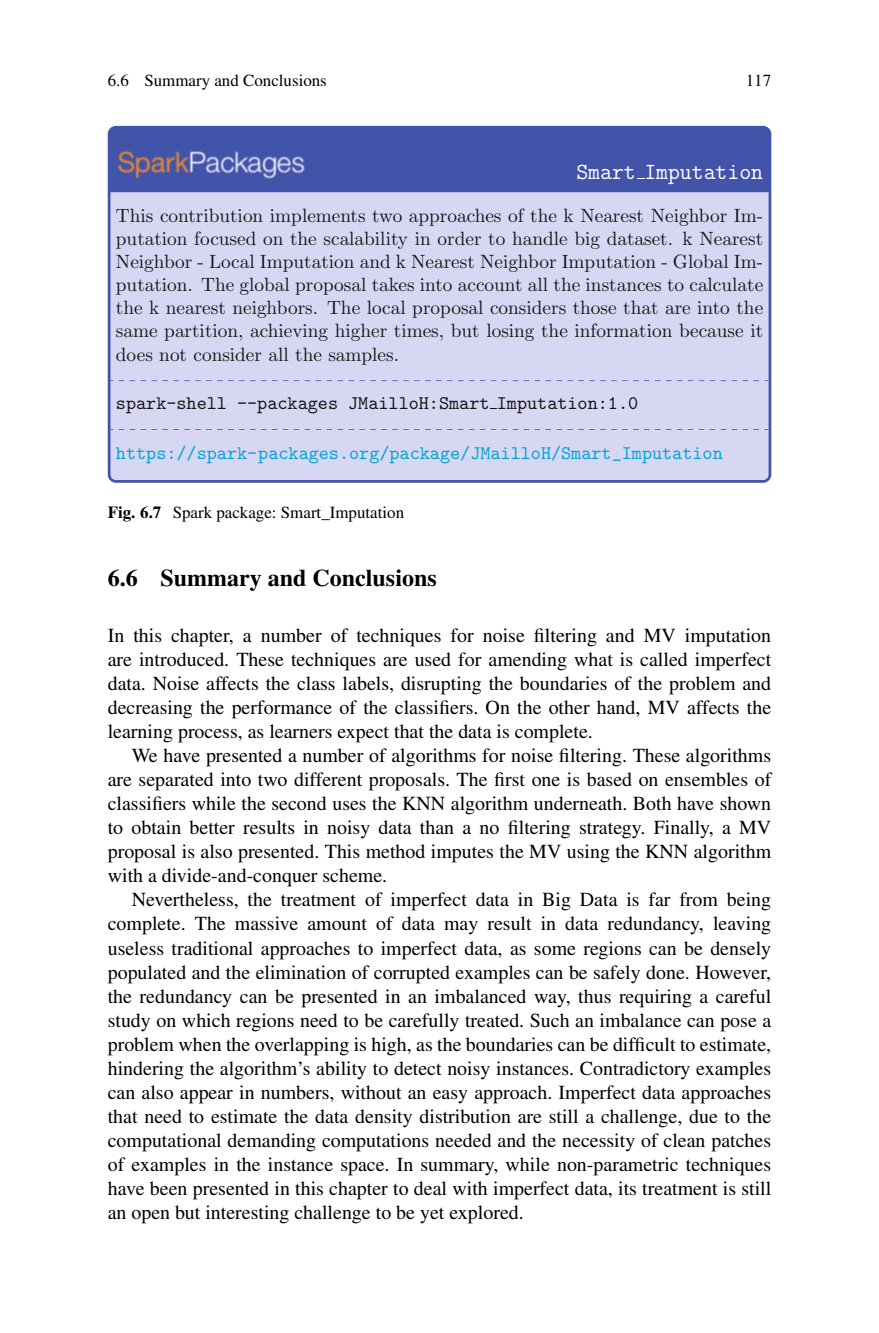
<style>
.page{position:relative;width:879px;height:1333px;background:#fff}
.page>*{position:absolute;margin:0;border:0;box-sizing:border-box;transform-origin:0 0}
.t1{font:700 24px "Khrvms Yrfqyx Times";color:#000}
.t2{font:23px "Yjxxwv Rpxnyk CMTT12";color:#fff}
.t3{font:20px/24px "Hqkpsb Qfkflw Times";color:#000;text-align:justify}
.t4{font:19.2px/23px "Pstjps Pldlpr CMR10";color:#131413;text-align:justify}
.t5{font:19.2px "Rvpcsm Pfjgtb CMTT10";color:#00a3d3}
.t6{font:19.2px "Rvpcsm Pfjgtb CMTT10";color:#131413}
.t7{font:17px "Hqkpsb Qfkflw Times";color:#000}
.s1{font-family:"Khrvms Yrfqyx Times";font-weight:700}
</style>
<div class="page">
<div style="left:108px;top:126px;width:663px;height:357px;background:#4254aa;border-radius:8px"></div>
<div style="left:110px;top:192px;width:658px;height:288px;background:#d8d7f3"></div>
<img style="left:117px;top:150px;width:188px;height:29px">
<svg style="left:141px;top:380px;width:103px;height:1px"></svg>
<svg style="left:327px;top:380px;width:103px;height:1px"></svg>
<svg style="left:524px;top:380px;width:103px;height:1px"></svg>
<svg style="left:710px;top:380px;width:58px;height:1px"></svg>
<svg style="left:141px;top:429px;width:103px;height:1px"></svg>
<svg style="left:327px;top:429px;width:103px;height:1px"></svg>
<svg style="left:524px;top:429px;width:103px;height:1px"></svg>
<svg style="left:710px;top:429px;width:58px;height:1px"></svg>
<p class="t7" style="left:108px;top:74px;width:221px">6.6 Summary and Conclusions</p>
<p class="t7" style="left:746px;top:74px;width:27px">117</p>
<p class="t2" style="left:576px;top:164px;width:188px">Smart Imputation</p>
<p class="t4" style="left:116px;top:205px;width:649px">This contribution implements two approaches of the k Nearest Neighbor Im&shy;putation focused on the scalability in order to handle big dataset. k Nearest Neighbor - Local Imputation and k Nearest Neighbor Imputation - Global Im&shy;putation. The global proposal takes into account all the instances to calculate the k nearest neighbors. The local proposal considers those that are into the same partition, achieving higher times, but losing the information because it does not consider all the samples.</p>
<p class="t6" style="left:116px;top:397px;width:524px">spark-shell --packages JMailloH:Smart Imputation:1.0</p>
<p class="t5" style="left:116px;top:447px;width:608px">https://spark-packages.org/package/JMailloH/Smart_Imputation</p>
<p class="t7" style="left:108px;top:506px;width:298px"><span class="s1">Fig. 6.7</span> Spark package: Smart_Imputation</p>
<p class="t1" style="left:108px;top:569px;width:330px">6.6 Summary and Conclusions</p>
<p class="t3" style="left:108px;top:625px;width:665px">In this chapter, a number of techniques for noise filtering and MV imputation are introduced. These techniques are used for amending what is called imperfect data. Noise affects the class labels, disrupting the boundaries of the problem and decreasing the performance of the classifiers. On the other hand, MV affects the learning process, as learners expect that the data is complete.</p>
<p class="t3" style="left:108px;top:745px;width:665px;text-indent:24px">We have presented a number of algorithms for noise filtering. These algorithms are separated into two different proposals. The first one is based on ensembles of classifiers while the second uses the KNN algorithm underneath. Both have shown to obtain better results in noisy data than a no filtering strategy. Finally, a MV proposal is also presented. This method imputes the MV using the KNN algorithm with a divide-and-conquer scheme.</p>
<p class="t3" style="left:108px;top:889px;width:665px;text-indent:24px">Nevertheless, the treatment of imperfect data in Big Data is far from being complete. The massive amount of data may result in data redundancy, leaving useless traditional approaches to imperfect data, as some regions can be densely populated and the elimination of corrupted examples can be safely done. However, the redundancy can be presented in an imbalanced way, thus requiring a careful study on which regions need to be carefully treated. Such an imbalance can pose a problem when the overlapping is high, as the boundaries can be difficult to estimate, hindering the algorithm’s ability to detect noisy instances. Contradictory examples can also appear in numbers, without an easy approach. Imperfect data approaches that need to estimate the data density distribution are still a challenge, due to the computational demanding computations needed and the necessity of clean patches of examples in the instance space. In summary, while non-parametric techniques have been presented in this chapter to deal with imperfect data, its treatment is still an open but interesting challenge to be yet explored.</p>
</div>
